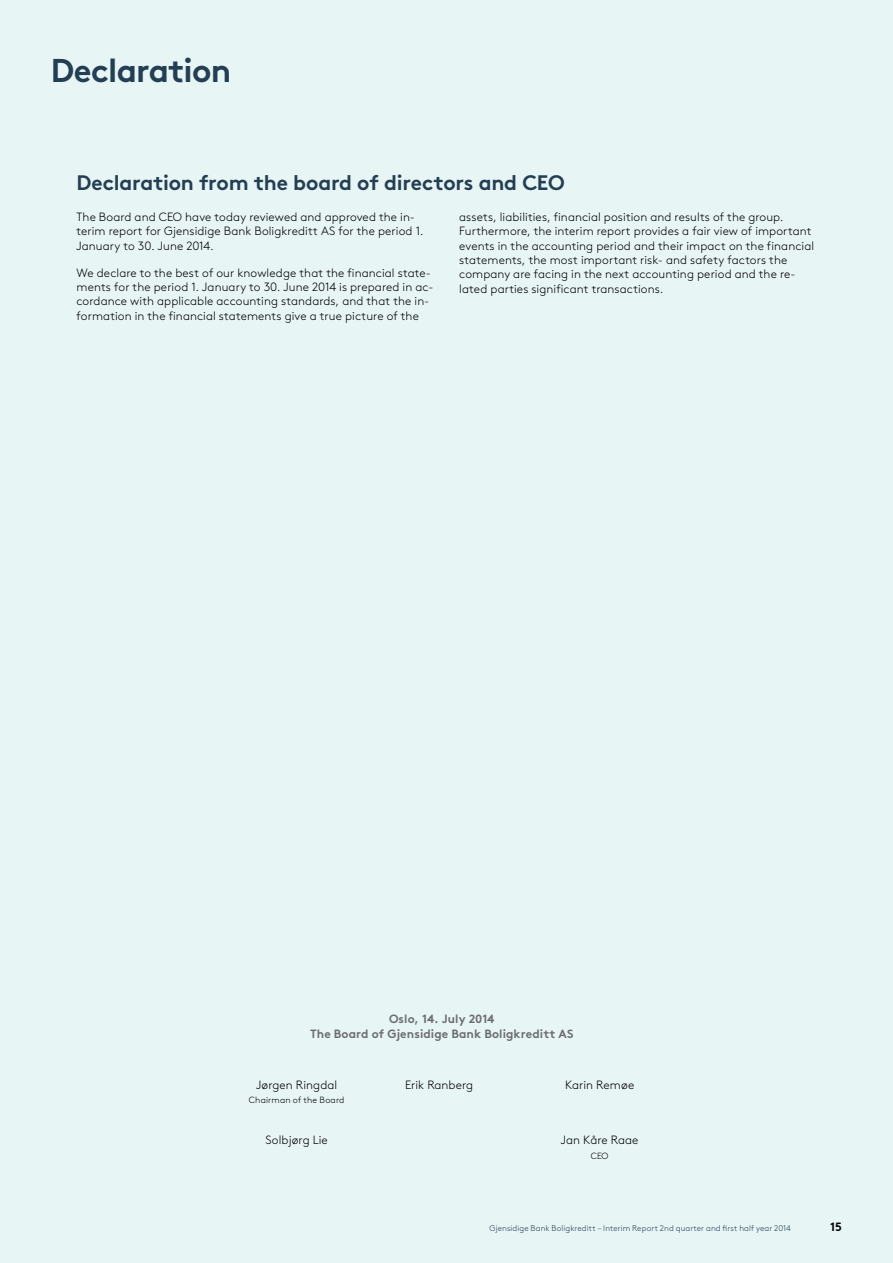
<style>
.page{position:relative;width:893px;height:1263px;background:#e8f5f5}
.page>*{position:absolute;margin:0;border:0;box-sizing:border-box;transform-origin:0 0}
.t1{font:700 33px "Gjen Brown OT";letter-spacing:-.025em;color:#243f53}
.t2{font:700 21px "Gjen Brown OT";letter-spacing:-.01em;color:#243f53}
.t3{font:300 12px/14.4px "Gjen Brown OT";letter-spacing:.01em;color:#000}
.t4{font:700 12px/14.4px "Gjen Brown OT";letter-spacing:.01em;color:#6d6e71;text-align:center}
.t5{font:700 12px "Gjen Brown OT";color:#000}
.t6{font:300 9px "Gjen Brown OT";letter-spacing:.015em;color:#000}
.t7{font:300 8.25px "Gjen Brown OT";letter-spacing:.015em;color:#243f53}
</style>
<div class="page">
<h1 class="t1" style="left:51px;top:44px;width:182px">Declaration</h1>
<h2 class="t2" style="left:77px;top:166px;width:490px">Declaration from the board of directors and CEO</h2>
<p class="t3" style="left:77px;top:209px;width:348px">The Board and CEO have today reviewed and approved the in&shy;terim report for Gjensidige Bank Boligkreditt AS for the period 1.<br>January to 30. June 2014.</p>
<p class="t3" style="left:77px;top:265px;width:358px">We declare to the best of our knowledge that the financial state&shy;ments for the period 1. January to 30. June 2014 is prepared in ac&shy;cordance with applicable accounting standards, and that the in&shy;formation in the financial statements give a true picture of the</p>
<p class="t3" style="left:459px;top:209px;width:356px">assets, liabilities, financial position and results of the group.<br>Furthermore, the interim report provides a fair view of important events in the accounting period and their impact on the financial statements, the most important risk- and safety factors the company are facing in the next accounting period and the re&shy;lated parties significant transactions.</p>
<p class="t4" style="left:310px;top:1011px;width:265px">Oslo, 14. July 2014<br>The Board of Gjensidige Bank Boligkreditt AS</p>
<p class="t3" style="left:256px;top:1076px;width:83px">Jørgen Ringdal</p>
<p class="t3" style="left:405px;top:1076px;width:70px">Erik Ranberg</p>
<p class="t3" style="left:565px;top:1076px;width:71px">Karin Remøe</p>
<p class="t6" style="left:249px;top:1093px;width:97px">Chairman of the Board</p>
<p class="t3" style="left:266px;top:1132px;width:64px">Solbjørg Lie</p>
<p class="t3" style="left:561px;top:1132px;width:79px">Jan Kåre Raae</p>
<p class="t6" style="left:591px;top:1149px;width:19px">CEO</p>
<p class="t7" style="left:593px;top:1222px;width:199px">Gjensidige Forsikring – hittil i år og fjerde kvartal 2012</p>
<p class="t5" style="left:830px;top:1217px;width:13px">15</p>
<p class="t7" style="left:489px;top:1222px;width:284px">Gjensidige Bank Boligkreditt – I ter m Report 2nd quarter and irst half year</p>
<p class="t7" style="left:786px;top:1222px;width:6px">4</p>
</div>
